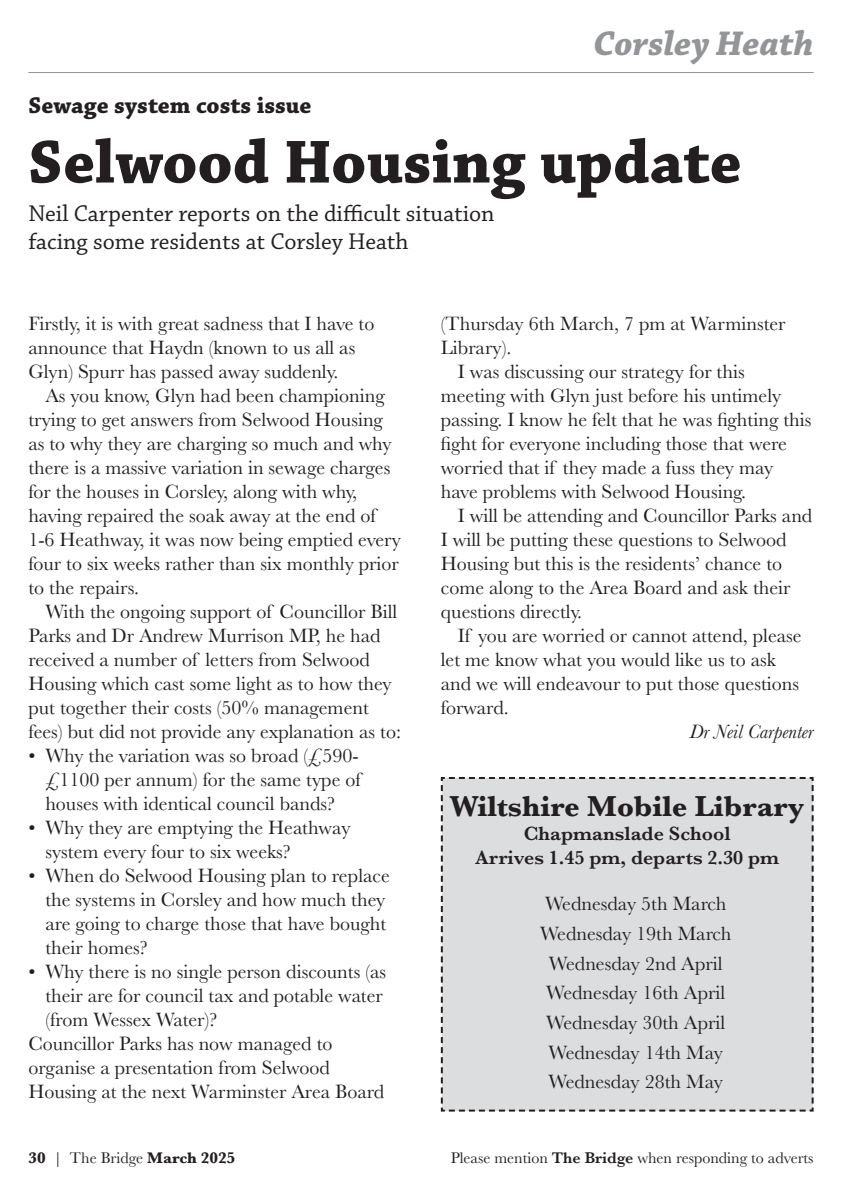
<style>
.page{position:relative;width:842px;height:1191px;background:#fff}
.page>*{position:absolute;margin:0;border:0;box-sizing:border-box;transform-origin:0 0}
.t1{font:700 64px "Chaparral Pro";color:#231f20}
.t2{font:italic 700 36px "Chaparral Pro";color:#939598}
.t3{font:700 30px "Baskerville";color:#231f20}
.t4{font:24px/28.8px "Chaparral Pro";color:#231f20}
.t5{font:700 24px "Chaparral Pro";color:#231f20}
.t6{font:20px/24px "Baskerville";color:#231f20}
.t7{font:600 20px/24px "Baskerville";color:#231f20;text-align:center}
.t8{font:italic 20px "Baskerville";color:#231f20}
.t9{font:16px "Baskerville";color:#231f20}
.t10{font:700 16px "Baskerville";color:#231f20}
.s1{font-weight:400}
.s2{font-weight:600}
</style>
<div class="page">
<hr style="left:28px;top:72px;width:786px;height:1px;background:#939598">
<div style="left:440px;top:777px;width:374px;height:335px;background:#dcdddf"></div>
<h2 class="t2" style="left:594px;top:22px;width:222px">Corsley Heath</h2>
<p class="t5" style="left:28px;top:91px;width:285px">Sewage system costs issue</p>
<h1 class="t1" style="left:28px;top:125px;width:715px">Selwood Housing update</h1>
<p class="t4" style="left:28px;top:199px;width:468px">Neil Carpenter reports on the difficult situation facing some residents at Corsley Heath</p>
<p class="t6" style="left:28px;top:312px;width:348px">Firstly, it is with great sadness that I have to announce that Haydn (known to us all as<br>Glyn) Spurr has passed away suddenly.</p>
<p class="t6" style="left:28px;top:384px;width:374px;text-indent:17px">As you know, Glyn had been championing trying to get answers from Selwood Housing as to why they are charging so much and why there is a massive variation in sewage charges for the houses in Corsley, along with why, having repaired the soak away at the end of 1-6 Heathway, it was now being emptied every four to six weeks rather than six monthly prior to the repairs.</p>
<p class="t6" style="left:28px;top:600px;width:374px;text-indent:17px">With the ongoing support of Councillor Bill Parks and Dr Andrew Murrison MP, he had received a number of letters from Selwood Housing which cast some light as to how they put together their costs (50% management fees) but did not provide any explanation as to:</p>
<p class="t6" style="left:45px;top:744px;width:317px;text-align:justify;text-indent:-17px">• Why the variation was so broad (£590- £1100 per annum) for the same type of houses with identical council bands?</p>
<p class="t6" style="left:45px;top:816px;width:307px;text-indent:-17px">• Why they are emptying the Heathway system every four to six weeks?</p>
<p class="t6" style="left:45px;top:864px;width:346px;text-indent:-17px">• When do Selwood Housing plan to replace the systems in Corsley and how much they are going to charge those that have bought their homes?</p>
<p class="t6" style="left:28px;top:960px;width:359px">• Why there is no single person discounts (as</p>
<p class="t6" style="left:45px;top:984px;width:339px">their are for council tax and potable water</p>
<p class="t6" style="left:45px;top:1008px;width:173px">(from Wessex Water)?</p>
<p class="t6" style="left:28px;top:1032px;width:306px">Councillor Parks has now managed to</p>
<p class="t6" style="left:28px;top:1056px;width:303px">organise a presentation from Selwood</p>
<p class="t6" style="left:28px;top:1080px;width:357px">Housing at the next Warminster Area Board</p>
<p class="t6" style="left:441px;top:312px;width:346px">(Thursday 6th March, 7 pm at Warminster</p>
<p class="t6" style="left:441px;top:336px;width:72px">Library).</p>
<p class="t6" style="left:458px;top:360px;width:288px">I was discussing our strategy for this</p>
<p class="t6" style="left:441px;top:384px;width:342px">meeting with Glyn just before his untimely</p>
<p class="t6" style="left:441px;top:408px;width:372px">passing. I know he felt that he was fighting this</p>
<p class="t6" style="left:441px;top:432px;width:348px">fight for everyone including those that were</p>
<p class="t6" style="left:441px;top:456px;width:334px">worried that if they made a fuss they may</p>
<p class="t6" style="left:441px;top:480px;width:307px">have problems with Selwood Housing.</p>
<p class="t6" style="left:458px;top:504px;width:356px">I will be attending and Councillor Parks and</p>
<p class="t6" style="left:441px;top:528px;width:347px">I will be putting these questions to Selwood</p>
<p class="t6" style="left:441px;top:552px;width:343px">Housing but this is the residents’ chance to</p>
<p class="t6" style="left:441px;top:576px;width:351px">come along to the Area Board and ask their</p>
<p class="t6" style="left:441px;top:600px;width:143px">questions directly.</p>
<p class="t6" style="left:458px;top:624px;width:345px">If you are worried or cannot attend, please</p>
<p class="t6" style="left:441px;top:648px;width:337px">let me know what you would like us to ask</p>
<p class="t6" style="left:441px;top:672px;width:360px">and we will endeavour to put those questions</p>
<p class="t6" style="left:441px;top:696px;width:69px">forward.</p>
<p class="t8" style="left:690px;top:718px;width:125px">Dr Neil Carpenter</p>
<h3 class="t3" style="left:450px;top:785px;width:355px">Wiltshire Mobile Library</h3>
<p class="t7" style="left:475px;top:821px;width:305px">Chapmanslade School<br>Arrives 1.45 pm, departs 2.30 pm</p>
<p class="t6" style="left:540px;top:889px;width:193px;line-height:29.6px;text-align:center">Wednesday 5th March<br>Wednesday 19th March<br>Wednesday 2nd April<br>Wednesday 16th April<br>Wednesday 30th April<br>Wednesday 14th May<br>Wednesday 28th May</p>
<p class="t10" style="left:28px;top:1146px;width:209px">30 <span class="s1">| The Bridge</span> March 2025</p>
<p class="t9" style="left:451px;top:1147px;width:364px">Please mention <span class="s2">The Bridge</span> when responding to adverts</p>
</div>
